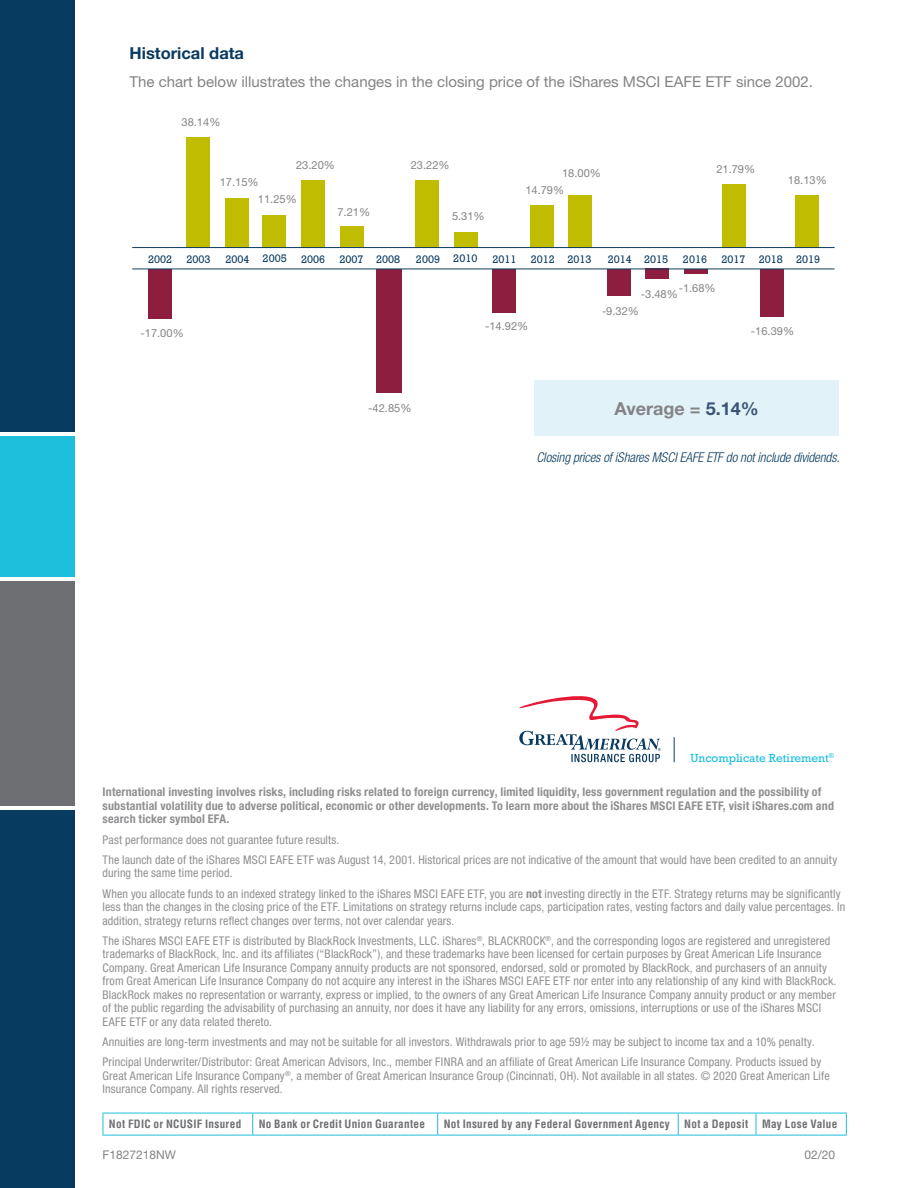
<style>
.page{position:relative;width:918px;height:1188px;background:#fff}
.page>*{position:absolute;margin:0;border:0;box-sizing:border-box;transform-origin:0 0}
.body_text{font:700 18px "Helvetica Neue LT Std";color:#838386}
.body_text-2{font:700 16.5px "Helvetica Neue LT Std";color:#093a5f}
.body_text-3{font:15px "Helvetica Neue LT Std";color:#838386}
.disclaimer{font:italic 300 condensed 13.5px "Helvetica Neue LT Std";letter-spacing:-.005em;color:#083b60}
.disclaimer-2{font:condensed 12px/13.5px "Helvetica Neue LT Std";letter-spacing:.01em;color:#908f92}
.disclaimer-3{font:700 condensed 12px/13.5px "Helvetica Neue LT Std";letter-spacing:.015em;color:#908f92}
.body_text-4{font:12px "Helvetica Neue LT Std";color:#838386}
.t1{font:11.85px "Rockwell Std";color:#1ebfdc}
.t2{font:700 condensed 11.25px "Helvetica LT Std";letter-spacing:.025em;color:#6e6f72}
.t3{font:11.1px "Helvetica Neue LT Std";color:#848387}
.t4{font:11.1px "Rockwell Std";color:#0c3c61}
.s1{color:#3b5375}
.s2{font-weight:700}
</style>
<div class="page">
<div style="left:0;top:0;width:74px;height:432px;background:#083b60"></div>
<div style="left:0;top:810px;width:74px;height:378px;background:#083b60"></div>
<div style="left:0;top:581px;width:74px;height:225px;background:#6e6f72"></div>
<div style="left:0;top:436px;width:74px;height:141px;background:#1ebfdc"></div>
<svg style="left:103px;top:1114px;width:1px;height:21px"></svg>
<hr style="left:103px;top:1113px;width:150px;height:1px;background:#1ebfdc">
<hr style="left:253px;top:1113px;width:185px;height:1px;background:#1ebfdc">
<hr style="left:438px;top:1113px;width:240px;height:1px;background:#1ebfdc">
<hr style="left:678px;top:1113px;width:78px;height:1px;background:#1ebfdc">
<hr style="left:756px;top:1113px;width:91px;height:1px;background:#1ebfdc">
<svg style="left:252px;top:1113px;width:1px;height:22px"></svg>
<svg style="left:437px;top:1113px;width:1px;height:22px"></svg>
<svg style="left:678px;top:1113px;width:1px;height:22px"></svg>
<svg style="left:756px;top:1113px;width:1px;height:22px"></svg>
<svg style="left:846px;top:1113px;width:1px;height:22px"></svg>
<hr style="left:103px;top:1135px;width:150px;height:1px;background:#1ebfdc">
<hr style="left:253px;top:1135px;width:185px;height:1px;background:#1ebfdc">
<hr style="left:438px;top:1135px;width:240px;height:1px;background:#1ebfdc">
<hr style="left:678px;top:1135px;width:78px;height:1px;background:#1ebfdc">
<hr style="left:756px;top:1135px;width:91px;height:1px;background:#1ebfdc">
<div style="left:534px;top:380px;width:305px;height:56px;background:#e1f3f8"></div>
<div style="left:795px;top:195px;width:24px;height:53px;background:#c0bc00"></div>
<div style="left:760px;top:269px;width:24px;height:47px;background:#8d1e40"></div>
<div style="left:722px;top:185px;width:24px;height:63px;background:#c0bc00"></div>
<div style="left:684px;top:269px;width:24px;height:5px;background:#8d1e40"></div>
<div style="left:645px;top:269px;width:24px;height:10px;background:#8d1e40"></div>
<div style="left:607px;top:269px;width:24px;height:27px;background:#8d1e40"></div>
<div style="left:568px;top:195px;width:24px;height:53px;background:#c0bc00"></div>
<div style="left:530px;top:205px;width:24px;height:43px;background:#c0bc00"></div>
<div style="left:492px;top:269px;width:24px;height:43px;background:#8d1e40"></div>
<div style="left:454px;top:232px;width:24px;height:16px;background:#c0bc00"></div>
<div style="left:415px;top:180px;width:24px;height:68px;background:#c0bc00"></div>
<div style="left:340px;top:226px;width:24px;height:21px;background:#c0bc00"></div>
<div style="left:301px;top:181px;width:24px;height:67px;background:#c0bc00"></div>
<div style="left:262px;top:216px;width:24px;height:32px;background:#c0bc00"></div>
<div style="left:225px;top:198px;width:24px;height:50px;background:#c0bc00"></div>
<div style="left:187px;top:137px;width:23px;height:111px;background:#c0bc00"></div>
<div style="left:148px;top:269px;width:24px;height:49px;background:#8d1e40"></div>
<div style="left:377px;top:269px;width:25px;height:124px;background:#8d1e40"></div>
<hr style="left:132px;top:247px;width:703px;height:1px;background:#0e3b60">
<hr style="left:132px;top:269px;width:702px;height:1px;background:#0e3b60">
<svg style="left:519px;top:696px;width:142px;height:66px"></svg>
<svg style="left:674px;top:737px;width:1px;height:25px"></svg>
<p class="body_text-2" style="left:130px;top:43px;width:116px">Historical data</p>
<p class="body_text-3" style="left:130px;top:73px;width:685px">The chart below illustrates the changes in the closing price of the iShares MSCI EAFE ETF since 2002.</p>
<p class="t3" style="left:182px;top:115px;width:40px">38.14%</p>
<p class="t3" style="left:220px;top:176px;width:40px">17.15%</p>
<p class="t3" style="left:296px;top:158px;width:40px">23.20%</p>
<p class="t3" style="left:258px;top:193px;width:40px">11.25%</p>
<p class="t3" style="left:411px;top:159px;width:40px">23.22%</p>
<p class="t3" style="left:337px;top:205px;width:34px">7.21%</p>
<p class="t3" style="left:452px;top:209px;width:34px">5.31%</p>
<p class="t3" style="left:562px;top:167px;width:40px">18.00%</p>
<p class="t3" style="left:525px;top:183px;width:40px">14.79%</p>
<p class="t3" style="left:716px;top:163px;width:40px">21.79%</p>
<p class="t3" style="left:788px;top:173px;width:40px">18.13%</p>
<p class="t4" style="left:148px;top:252px;width:26px">2002</p>
<p class="t4" style="left:186px;top:252px;width:26px">2003</p>
<p class="t4" style="left:225px;top:252px;width:63px">2004 2005</p>
<p class="t4" style="left:301px;top:252px;width:26px">2006</p>
<p class="t4" style="left:339px;top:252px;width:62px">2007 2008</p>
<p class="t4" style="left:416px;top:252px;width:63px">2009 2010</p>
<p class="t4" style="left:493px;top:252px;width:26px">2011</p>
<p class="t4" style="left:531px;top:252px;width:62px">2012 2013</p>
<p class="t4" style="left:608px;top:252px;width:62px">2014 2015</p>
<p class="t4" style="left:683px;top:252px;width:26px">2016</p>
<p class="t4" style="left:721px;top:252px;width:100px">2017 2018 2019</p>
<p class="t3" style="left:679px;top:282px;width:39px">-1.68%</p>
<p class="t3" style="left:641px;top:288px;width:39px">-3.48%</p>
<p class="t3" style="left:141px;top:326px;width:45px">-17.00%</p>
<p class="t3" style="left:368px;top:401px;width:45px">-42.85%</p>
<p class="t3" style="left:485px;top:319px;width:45px">-14.92%</p>
<p class="t3" style="left:602px;top:304px;width:39px">-9.32%</p>
<p class="t3" style="left:751px;top:324px;width:45px">-16.39%</p>
<p class="body_text" style="left:615px;top:397px;width:146px">Average = <span class="s1">5.14%</span></p>
<p class="disclaimer" style="left:536px;top:449px;width:305px">Closing prices of iShares MSCI EAFE ETF do not include dividends.</p>
<p class="t1" style="left:691px;top:751px;width:145px">Uncomplicate Retirement<sup>®</sup></p>
<p class="disclaimer-3" style="left:103px;top:785px;width:733px">International investing involves risks, including risks related to foreign currency, limited liquidity, less government regulation and the possibility of substantial volatility due to adverse political, economic or other developments. To learn more about the iShares MSCI EAFE ETF, visit iShares.com and search ticker symbol EFA.</p>
<p class="disclaimer-2" style="left:103px;top:833px;width:238px">Past performance does not guarantee future results.</p>
<p class="disclaimer-2" style="left:103px;top:853px;width:736px">The launch date of the iShares MSCI EAFE ETF was August 14, 2001. Historical prices are not indicative of the amount that would have been credited to an annuity during the same time period.</p>
<p class="disclaimer-2" style="left:103px;top:887px;width:744px">When you allocate funds to an indexed strategy linked to the iShares MSCI EAFE ETF, you are <span class="s2">not</span> investing directly in the ETF. Strategy returns may be significantly less than the changes in the closing price of the ETF. Limitations on strategy returns include caps, participation rates, vesting factors and daily value percentages. In addition, strategy returns reflect changes over terms, not over calendar years.</p>
<p class="disclaimer-2" style="left:103px;top:934px;width:735px">The iShares MSCI EAFE ETF is distributed by BlackRock Investments, LLC. iShares<sup>®</sup>, BLACKROCK<sup>®</sup>, and the corresponding logos are registered and unregistered trademarks of BlackRock, Inc. and its affiliates (“BlackRock”), and these trademarks have been licensed for certain purposes by Great American Life Insurance Company. Great American Life Insurance Company annuity products are not sponsored, endorsed, sold or promoted by BlackRock, and purchasers of an annuity from Great American Life Insurance Company do not acquire any interest in the iShares MSCI EAFE ETF nor enter into any relationship of any kind with BlackRock.<br>BlackRock makes no representation or warranty, express or implied, to the owners of any Great American Life Insurance Company annuity product or any member of the public regarding the advisability of purchasing an annuity, nor does it have any liability for any errors, omissions, interruptions or use of the iShares MSCI EAFE ETF or any data related thereto.</p>
<p class="disclaimer-2" style="left:103px;top:1035px;width:713px">Annuities are long-term investments and may not be suitable for all investors. Withdrawals prior to age 591/2 may be subject to income tax and a 10% penalty.</p>
<p class="disclaimer-2" style="left:103px;top:1055px;width:729px">Principal Underwriter/Distributor: Great American Advisors, Inc., member FINRA and an affiliate of Great American Life Insurance Company. Products issued by<br>Great American Life Insurance Company<sup>®</sup>, a member of Great American Insurance Group (Cincinnati, OH). Not available in all states. © 2020 Great American Life<br>Insurance Company. All rights reserved.</p>
<p class="t2" style="left:109px;top:1117px;width:134px">Not FDIC or NCUSIF Insured</p>
<p class="t2" style="left:259px;top:1117px;width:168px">No Bank or Credit Union Guarantee</p>
<p class="t2" style="left:444px;top:1117px;width:228px">Not Insured by any Federal Government Agency</p>
<p class="t2" style="left:684px;top:1117px;width:66px">Not a Deposit</p>
<p class="t2" style="left:762px;top:1117px;width:77px">May Lose Value</p>
<p class="body_text-4" style="left:103px;top:1148px;width:75px">F1827218NW</p>
<p class="body_text-4" style="left:805px;top:1148px;width:32px">02/20</p>
</div>
